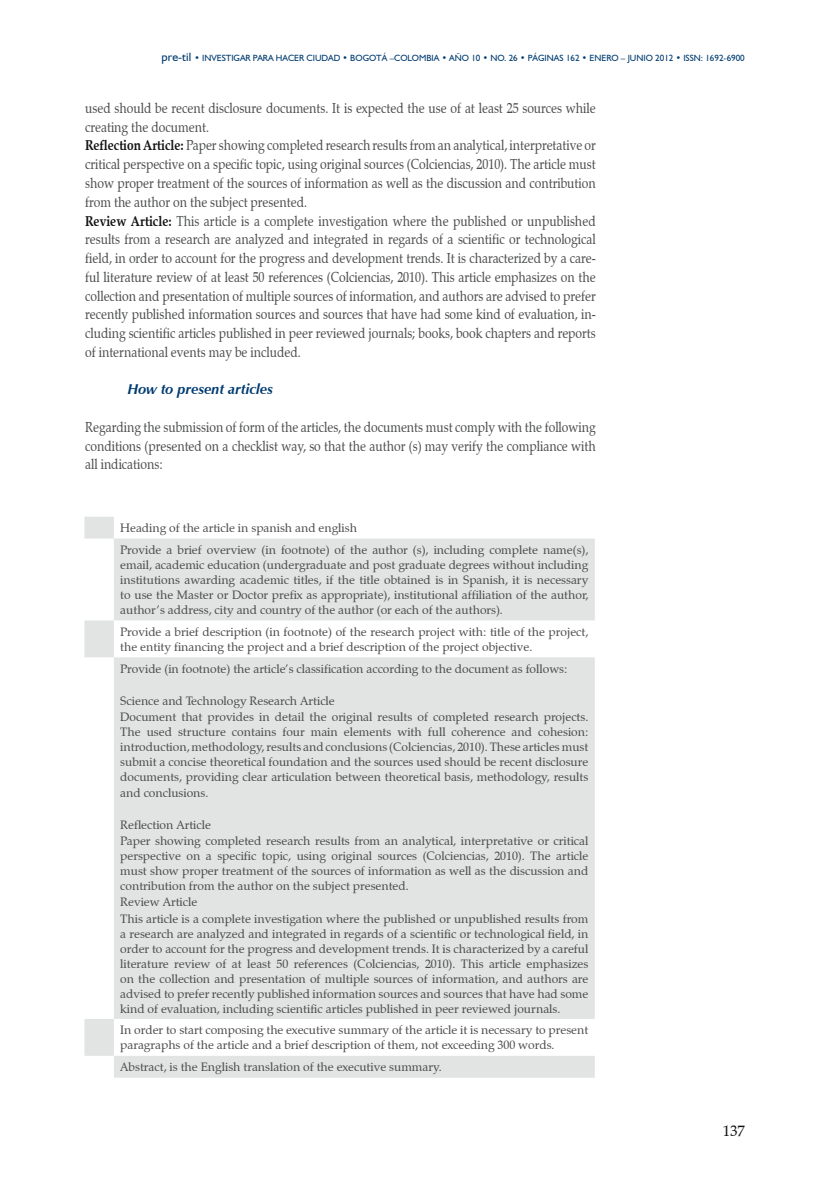
<style>
.page{position:relative;width:830px;height:1191px;background:#fff}
.page>*{position:absolute;margin:0;border:0;box-sizing:border-box;transform-origin:0 0}
.t1{font:15px "Zapf Calligraphic 801 BT";color:#121212}
.t2{font:14.25px/18.8px "Zapf Calligraphic 801 BT";color:#4a4c4b;scale:.85 1}
.t3{font:italic 700 14.25px "Zapf Humanist 601 BT";color:#003c71}
.t4{font:12px/15px "Zapf Calligraphic 801 BT";color:#4a4c4b}
.t5{font:9px "Humanist 521 BT";color:#003c71}
.s1{font-size:12px}
.s2{font-weight:700;color:#121212}
</style>
<div class="page">
<svg style="left:84px;top:517px;width:510px;height:560px;fill:#e2e4e4"></svg>
<p class="t5" style="left:161px;top:52px;width:440px"><span class="s1">PRE-TIL</span> • INVESTIGAR PARA HACER CIUDAD • BOGOTÁ –COLOMBIA • AÑO 10 • NO. 26 • PÁGINAS 162 • ENERO</p>
<p class="t5" style="left:620px;top:52px;width:16px">– JUNIO</p>
<p class="t5" style="left:655px;top:52px;width:91px">2012 • ISSN: 1692-6900</p>
<p class="t2" style="left:85px;top:99px;width:602px">used should be recent disclosure documents. It is expected the use of at least 25 sources while creating the document.<br><span class="s2">Reflection Article:</span> Paper showing completed research results from an analytical, interpretative or critical perspective on a specific topic, using original sources (Colciencias, 2010). The article must show proper treatment of the sources of information as well as the discussion and contribution from the author on the subject presented.<br><span class="s2">Review Article:</span> This article is a complete investigation where the published or unpublished results from a research are analyzed and integrated in regards of a scientific or technological field, in order to account for the progress and development trends. It is characterized by a care&shy;ful literature review of at least 50 references (Colciencias, 2010). This article emphasizes on the collection and presentation of multiple sources of information, and authors are advised to prefer recently published information sources and sources that have had some kind of evaluation, in&shy;cluding scientific articles published in peer reviewed journals; books, book chapters and reports of international events may be included.</p>
<p class="t3" style="left:128px;top:381px;width:147px">How to present articles</p>
<p class="t2" style="left:85px;top:417px;width:602px;text-align:justify">Regarding the submission of form of the articles, the documents must comply with the following conditions (presented on a checklist way, so that the author (s) may verify the compliance with all indications:</p>
<p class="t4" style="left:120px;top:517px;width:469px;line-height:21.9px">Heading of the article in spanish and english<br>Provide a brief overview (in footnote) of the author (s), including complete name(s),</p>
<p class="t4" style="left:120px;top:557px;width:469px;text-align:justify">email, academic education (undergraduate and post graduate degrees without including institutions awarding academic titles, if the title obtained is in Spanish, it is necessary to use the Master or Doctor prefix as appropriate), institutional affiliation of the author, author’s address, city and country of the author (or each of the authors).</p>
<p class="t4" style="left:120px;top:624px;width:469px">Provide a brief description (in footnote) of the research project with: title of the project, the entity financing the project and a brief description of the project objective.</p>
<p class="t4" style="left:120px;top:661px;width:448px">Provide (in footnote) the article’s classification according to the document as follows:</p>
<p class="t4" style="left:120px;top:693px;width:469px;line-height:16.2px">Science and Technology Research Article<br>Document that provides in detail the original results of completed research projects.</p>
<p class="t4" style="left:120px;top:725px;width:469px;text-align:justify">The used structure contains four main elements with full coherence and cohesion: introduction, methodology, results and conclusions (Colciencias, 2010). These articles must submit a concise theoretical foundation and the sources used should be recent disclosure documents, providing clear articulation between theoretical basis, methodology, results and conclusions.</p>
<p class="t4" style="left:120px;top:816px;width:469px;line-height:16.2px">Reflection Article<br>Paper showing completed research results from an analytical, interpretative or critical</p>
<p class="t4" style="left:120px;top:848px;width:469px;text-align:justify">perspective on a specific topic, using original sources (Colciencias, 2010). The article must show proper treatment of the sources of information as well as the discussion and contribution from the author on the subject presented.</p>
<p class="t4" style="left:120px;top:894px;width:469px;line-height:16.2px">Review Article<br>This article is a complete investigation where the published or unpublished results from</p>
<p class="t4" style="left:120px;top:926px;width:469px;text-align:justify">a research are analyzed and integrated in regards of a scientific or technological field, in order to account for the progress and development trends. It is characterized by a careful literature review of at least 50 references (Colciencias, 2010). This article emphasizes on the collection and presentation of multiple sources of information, and authors are advised to prefer recently published information sources and sources that have had some kind of evaluation, including scientific articles published in peer reviewed journals.</p>
<p class="t4" style="left:120px;top:1022px;width:469px">In order to start composing the executive summary of the article it is necessary to present paragraphs of the article and a brief description of them, not exceeding 300 words.</p>
<p class="t4" style="left:120px;top:1059px;width:323px">Abstract, is the English translation of the executive summary.</p>
<p class="t1" style="left:722px;top:1122px;width:24px">137</p>
</div>
